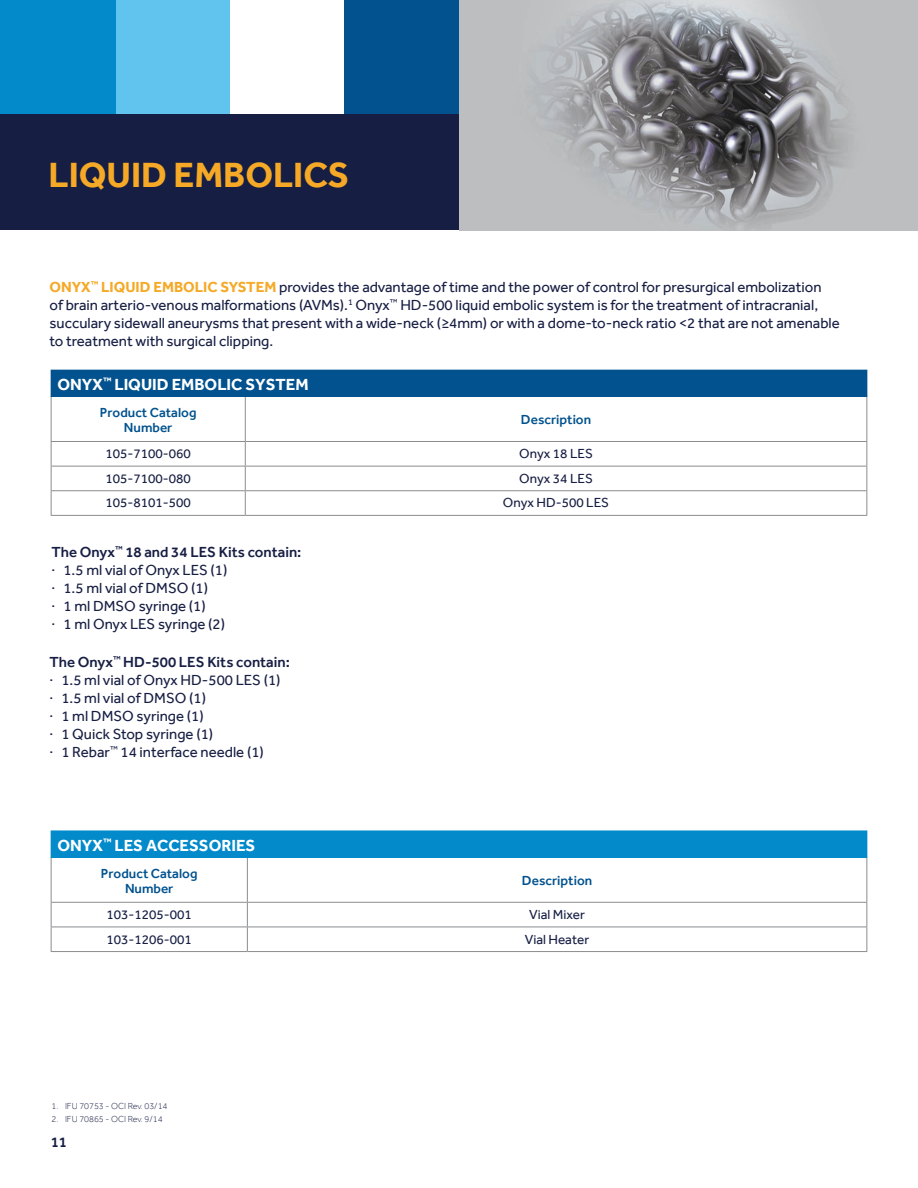
<style>
.page{position:relative;width:918px;height:1188px;background:#fff}
.page>*{position:absolute;margin:0;border:0;box-sizing:border-box;transform-origin:0 0}
.t1{font:700 36px "Effra";color:#f5a926}
.t2{font:700 16.5px "Effra";color:#fff}
.t3{font:15px/18px "Effra";color:#171e43}
.t4{font:500 15px "Effra";color:#171e43}
.t5{font:13.5px "Effra";color:#171e43}
.t6{font:500 13.5px/15px "Effra";color:#01528e;text-align:center}
.t7{font:300 9px "Effra";color:#171e43}
.s1{font-weight:700;color:#f5a926}
.s2{font-weight:500}
</style>
<div class="page">
<div style="left:115px;top:0;width:115px;height:119px;background:#60c4ef"></div>
<div style="left:0;top:0;width:116px;height:122px;background:#028acb"></div>
<div style="left:344px;top:0;width:115px;height:119px;background:#01528e"></div>
<div style="left:0;top:115px;width:459px;height:115px;background:#171e43"></div>
<img style="left:459px;top:0;width:459px;height:230px">
<svg style="left:52px;top:397px;width:814px;height:118px"></svg>
<hr style="left:51px;top:397px;width:1px;height:44px;background:#8a8c8e">
<hr style="left:245px;top:397px;width:1px;height:44px;background:#8a8c8e">
<hr style="left:866px;top:397px;width:1px;height:44px;background:#8a8c8e">
<hr style="left:51px;top:441px;width:194px;height:1px;background:#8a8c8e">
<hr style="left:245px;top:441px;width:622px;height:1px;background:#8a8c8e">
<hr style="left:51px;top:466px;width:194px;height:1px;background:#8a8c8e">
<hr style="left:245px;top:466px;width:622px;height:1px;background:#8a8c8e">
<hr style="left:51px;top:490px;width:194px;height:1px;background:#8a8c8e">
<svg style="left:51px;top:442px;width:1px;height:73px"></svg>
<hr style="left:245px;top:490px;width:622px;height:1px;background:#8a8c8e">
<svg style="left:245px;top:442px;width:1px;height:73px"></svg>
<svg style="left:866px;top:442px;width:1px;height:73px"></svg>
<hr style="left:51px;top:515px;width:194px;height:1px;background:#8a8c8e">
<hr style="left:245px;top:515px;width:622px;height:1px;background:#8a8c8e">
<div style="left:51px;top:370px;width:816px;height:26px;background:#01528e"></div>
<div style="left:51px;top:370px;width:816px;height:27px;border:1px solid #01528e"></div>
<svg style="left:52px;top:858px;width:814px;height:93px"></svg>
<hr style="left:51px;top:858px;width:1px;height:44px;background:#8a8c8e">
<hr style="left:247px;top:858px;width:1px;height:44px;background:#8a8c8e">
<hr style="left:866px;top:858px;width:1px;height:44px;background:#8a8c8e">
<hr style="left:51px;top:902px;width:196px;height:1px;background:#8a8c8e">
<hr style="left:247px;top:902px;width:620px;height:1px;background:#8a8c8e">
<hr style="left:51px;top:927px;width:196px;height:1px;background:#8a8c8e">
<svg style="left:51px;top:903px;width:1px;height:48px"></svg>
<hr style="left:247px;top:927px;width:620px;height:1px;background:#8a8c8e">
<svg style="left:247px;top:903px;width:1px;height:48px"></svg>
<svg style="left:866px;top:903px;width:1px;height:48px"></svg>
<hr style="left:51px;top:951px;width:196px;height:1px;background:#8a8c8e">
<hr style="left:247px;top:951px;width:620px;height:1px;background:#8a8c8e">
<div style="left:51px;top:831px;width:816px;height:26px;background:#028acb"></div>
<div style="left:51px;top:831px;width:816px;height:27px;border:1px solid #028acb"></div>
<h1 class="t1" style="left:49px;top:153px;width:302px">LIQUID EMBOLICS</h1>
<p class="t3" style="left:49px;top:278px;width:792px"><span class="s1">ONYX</span><sup>™</sup> <span class="s1">LIQUID EMBOLIC SYSTEM</span> provides the advantage of time and the power of control for presurgical embolization<br>of brain arterio-venous malformations (AVMs).<sup>1</sup> Onyx<sup>™</sup> HD-500 liquid embolic system is for the treatment of intracranial, succulary sidewall aneurysms that present with a wide-neck (≥4mm) or with a dome-to-neck ratio &lt;2 that are not amenable to treatment with surgical clipping.</p>
<p class="t2" style="left:57px;top:374px;width:253px">ONYX<sup>™</sup> LIQUID EMBOLIC SYSTEM</p>
<p class="t6" style="left:100px;top:405px;width:98px">Product Catalog<br>Number</p>
<p class="t6" style="left:521px;top:412px;width:72px">Description</p>
<p class="t5" style="left:105px;top:446px;width:87px">105-7100-060</p>
<p class="t5" style="left:519px;top:446px;width:75px">Onyx 18 LES</p>
<p class="t5" style="left:105px;top:470px;width:87px">105-7100-080</p>
<p class="t5" style="left:519px;top:470px;width:75px">Onyx 34 LES</p>
<p class="t5" style="left:105px;top:495px;width:87px">105-8101-500</p>
<p class="t5" style="left:503px;top:495px;width:108px">Onyx HD-500 LES</p>
<p class="t3" style="left:52px;top:543px;width:251px"><span class="s2">The Onyx</span><sup>™</sup> <span class="s2">18 and 34 LES Kits contain: </span>· 1.5 ml vial of Onyx LES (1)<br>· 1.5 ml vial of DMSO (1)<br>· 1 ml DMSO syringe (1)<br>· 1 ml Onyx LES syringe (2)</p>
<p class="t3" style="left:49px;top:653px;width:242px"><span class="s2">The Onyx</span><sup>™</sup> <span class="s2">HD-500 LES Kits contain: </span>· 1.5 ml vial of Onyx HD-500 LES (1)<br>· 1.5 ml vial of DMSO (1)<br>· 1 ml DMSO syringe (1)<br>· 1 Quick Stop syringe (1)<br>· 1 Rebar<sup>™</sup> 14 interface needle (1)</p>
<p class="t2" style="left:57px;top:835px;width:199px">ONYX<sup>™</sup> LES ACCESSORIES</p>
<p class="t6" style="left:101px;top:865px;width:98px">Product Catalog<br>Number</p>
<p class="t6" style="left:522px;top:873px;width:72px">Description</p>
<p class="t5" style="left:107px;top:907px;width:87px">103-1205-001</p>
<p class="t5" style="left:529px;top:907px;width:57px">Vial Mixer</p>
<p class="t5" style="left:107px;top:931px;width:87px">103-1206-001</p>
<p class="t5" style="left:525px;top:931px;width:66px">Vial Heater</p>
<p class="t7" style="left:52px;top:1101px;width:118px">1. IFU 70753 - OCI Rev. 03/14</p>
<p class="t7" style="left:52px;top:1114px;width:113px">2. IFU 70865 - OCI Rev. 9/14</p>
<p class="t4" style="left:51px;top:1133px;width:18px">11</p>
</div>
